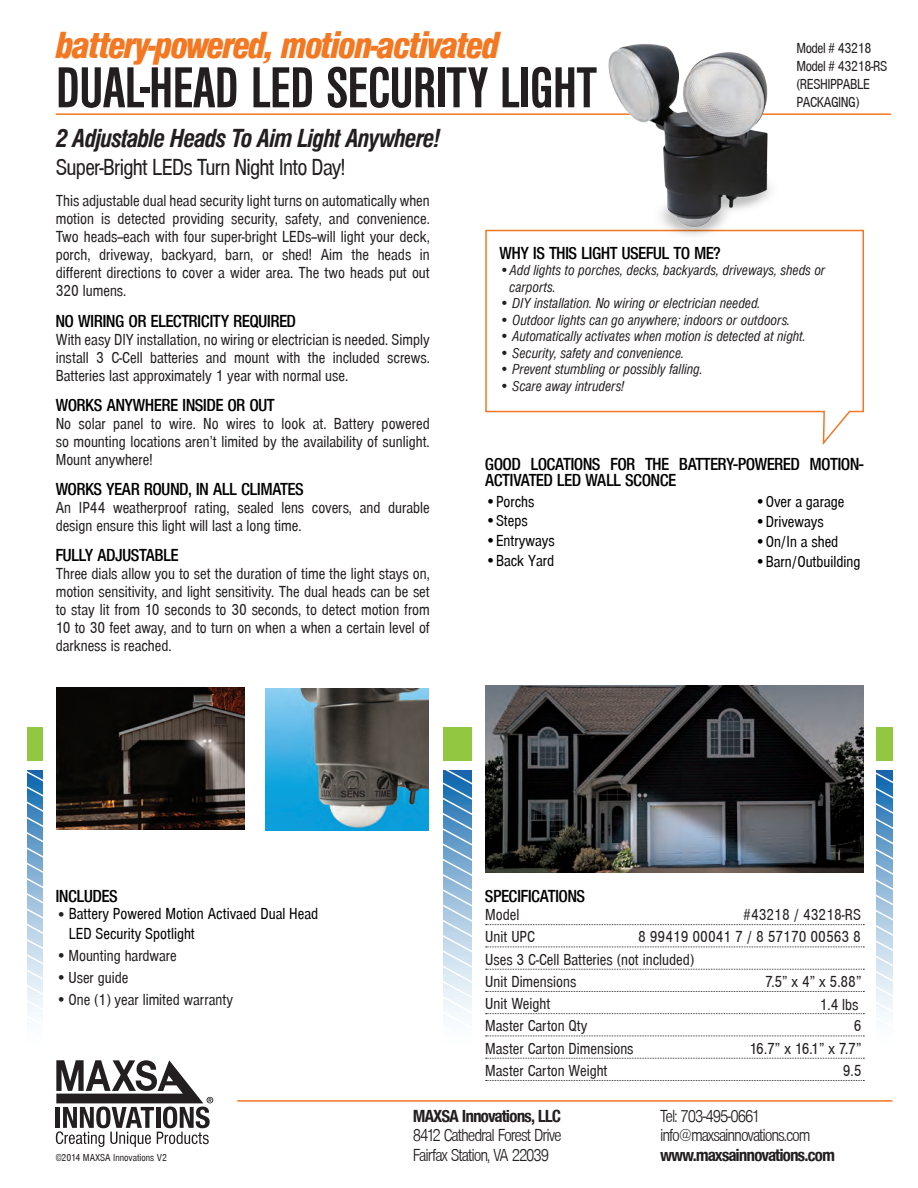
<style>
.page{position:relative;width:918px;height:1188px;background:#fff}
.page>*{position:absolute;margin:0;border:0;box-sizing:border-box;transform-origin:0 0}
.PRODUCT_NAME_ALL_CAP{font:700 condensed 60px "Nimbus San D";letter-spacing:-.02em;color:#231f20}
.product_name_line_1{font:39px "Nimbus San D Blac Cond Ital";letter-spacing:-.03em;color:#f47721}
.Product_Description{font:italic 700 condensed 27px "Nimbus San D";letter-spacing:-.025em;color:#231f20}
.Product_Description-2{font:condensed 24px "Nimbus San D";letter-spacing:-.03em;color:#231f20}
.PARAGRAPH___BULLET_H{font:600 condensed 18px "Nimbus San Nov D";color:#000}
.t1{font:condensed 18px/19.5px "Nimbus San Nov D";letter-spacing:-.025em;color:#231f20}
.Paragraph{font:600 condensed 18px/16.5px "Nimbus San Nov D";color:#000}
.t2{font:700 condensed 18px "Nimbus San Nov D";letter-spacing:-.025em;color:#231f20}
.WHY_IS_THIS_LIGHT_US{font:600 condensed 18px "Nimbus San Nov D";color:#000}
.Paragraph-2{font:condensed 16.5px/18px "Nimbus San D";color:#231f20;text-align:justify}
.Spec_Bullets{font:condensed 16.5px "Nimbus San D";color:#231f20}
.t3{font:condensed 16.5px "Nimbus San D";color:#000}
.Spec_Bullets-2{font:16.5px "Nimbus San D Con";color:#231f20}
.t4{font:italic condensed 15px/16.5px "Nimbus San D";color:#231f20}
.Model{font:condensed 15px/18px "Nimbus San D";letter-spacing:-.03em;color:#231f20}
.Paragraph-3{font:condensed 10.5px "Nimbus San D";color:#231f20}
.s1{color:#231f20}
.s2{font-family:"Nimbus San D";font-stretch:condensed}
</style>
<div class="page">
<div style="left:27px;top:727px;width:865px;height:34px;background:#92c741"></div>
<svg style="left:27px;top:770px;width:865px;height:247px;background:#9bbfdd"></svg>
<svg style="left:56px;top:1060px;width:157px;height:87px"></svg>
<hr style="left:237px;top:1100px;width:655px;height:2px;background:#f47721">
<hr style="left:56px;top:113px;width:835px;height:2px;background:#f47721">
<div style="left:43px;top:537px;width:400px;height:338px;background:#fff"></div>
<div style="left:472px;top:442px;width:404px;height:438px;background:#fff"></div>
<svg style="left:485px;top:229px;width:379px;height:216px"></svg>
<div style="left:472px;top:874px;width:404px;height:226px;background:#fff"></div>
<svg style="left:486px;top:924px;width:378px;height:1px"></svg>
<svg style="left:486px;top:947px;width:378px;height:1px"></svg>
<svg style="left:486px;top:969px;width:378px;height:1px"></svg>
<svg style="left:486px;top:991px;width:378px;height:1px"></svg>
<svg style="left:486px;top:1013px;width:378px;height:1px"></svg>
<svg style="left:486px;top:1036px;width:378px;height:1px"></svg>
<svg style="left:486px;top:1058px;width:378px;height:1px"></svg>
<svg style="left:486px;top:1080px;width:378px;height:1px"></svg>
<div style="left:43px;top:875px;width:400px;height:180px;background:#fff"></div>
<img style="left:589px;top:44px;width:202px;height:201px">
<img style="left:486px;top:685px;width:378px;height:187px">
<img style="left:56px;top:687px;width:188px;height:142px">
<img style="left:265px;top:688px;width:164px;height:142px">
<p class="product_name_line_1" style="left:56px;top:23px;width:445px">battery-powered, motion-activated</p>
<p class="PRODUCT_NAME_ALL_CAP" style="left:56px;top:55px;width:543px">DUAL-HEAD LED SECURITY LIGHT</p>
<p class="Product_Description" style="left:56px;top:123px;width:386px">2 Adjustable Heads To Aim Light Anywhere!</p>
<p class="Product_Description-2" style="left:56px;top:155px;width:291px">Super-Bright LEDs Turn Night Into Day!</p>
<p class="Model" style="left:796px;top:40px;width:92px">Model # 43218<br>Model # 43218-RS (RESHIPPABLE<br>PACKAGING)</p>
<p class="Paragraph-2" style="left:56px;top:192px;width:376px">This adjustable dual head security light turns on automatically when motion is detected providing security, safety, and convenience.<br>Two heads--each with four super-bright LEDs--will light your deck, porch, driveway, backyard, barn, or shed! Aim the heads in different directions to cover a wider area. The two heads put out 320 lumens.</p>
<p class="PARAGRAPH___BULLET_H" style="left:56px;top:311px;width:242px">NO WIRING OR ELECTRICITY REQUIRED</p>
<p class="Paragraph-2" style="left:56px;top:331px;width:376px">With easy DIY installation, no wiring or electrician is needed. Simply install 3 C-Cell batteries and mount with the included screws.<br>Batteries last approximately 1 year with normal use.</p>
<p class="Paragraph" style="left:56px;top:397px;width:220px">WORKS ANYWHERE INSIDE OR OUT</p>
<p class="Paragraph-2" style="left:56px;top:415px;width:376px">No solar panel to wire. No wires to look at. Battery powered so mounting locations aren’t limited by the availability of sunlight.<br>Mount anywhere!</p>
<p class="PARAGRAPH___BULLET_H" style="left:56px;top:479px;width:249px">WORKS YEAR ROUND, IN ALL CLIMATES</p>
<p class="Paragraph-2" style="left:56px;top:499px;width:376px">An IP44 weatherproof rating, sealed lens covers, and durable design ensure this light will last a long time.</p>
<p class="PARAGRAPH___BULLET_H" style="left:56px;top:544px;width:124px">FULLY ADJUSTABLE</p>
<p class="Paragraph-2" style="left:56px;top:565px;width:376px">Three dials allow you to set the duration of time the light stays on, motion sensitivity, and light sensitivity. The dual heads can be set to stay lit from 10 seconds to 30 seconds, to detect motion from 10 to 30 feet away, and to turn on when a when a certain level of darkness is reached.</p>
<p class="WHY_IS_THIS_LIGHT_US" style="left:500px;top:243px;width:223px">WHY IS THIS LIGHT USEFUL TO ME?</p>
<p class="t4" style="left:509px;top:262px;width:318px;text-indent:-10px">•Add lights to porches, decks, backyards, driveways, sheds or carports.</p>
<p class="t4" style="left:500px;top:295px;width:263px">• DIY installation. No wiring or electrician needed.</p>
<p class="t4" style="left:500px;top:312px;width:292px">• Outdoor lights can go anywhere; indoors or outdoors.</p>
<p class="t4" style="left:500px;top:328px;width:308px">• Automatically activates when motion is detected at night.</p>
<p class="t4" style="left:500px;top:345px;width:186px">• Security, safety and convenience.</p>
<p class="t4" style="left:500px;top:361px;width:205px">• Prevent stumbling or possibly falling.</p>
<p class="t4" style="left:500px;top:378px;width:126px">• Scare away intruders!</p>
<p class="Paragraph" style="left:485px;top:455px;width:380px">GOOD LOCATIONS FOR THE BATTERY-POWERED MOTION-<br>ACTIVATED LED WALL SCONCE</p>
<p class="t3" style="left:485px;top:492px;width:51px">•Porchs</p>
<p class="t3" style="left:485px;top:512px;width:44px">•Steps</p>
<p class="t3" style="left:485px;top:532px;width:71px">•Entryways</p>
<p class="t3" style="left:485px;top:552px;width:71px">•Back Yard</p>
<p class="t3" style="left:755px;top:493px;width:91px">•Over a garage</p>
<p class="t3" style="left:755px;top:513px;width:71px">•Driveways</p>
<p class="t3" style="left:755px;top:533px;width:85px">•On/In a shed</p>
<p class="t3" style="left:755px;top:553px;width:107px">•Barn/Outbuilding</p>
<p class="PARAGRAPH___BULLET_H" style="left:56px;top:886px;width:63px">INCLUDES</p>
<p class="t3" style="left:56px;top:905px;width:264px"><span class="s1">•</span>Battery Powered Motion Activaed Dual Head</p>
<p class="Paragraph-2" style="left:56px;top:947px;width:123px">• Mounting hardware</p>
<p class="Paragraph-2" style="left:56px;top:969px;width:74px">• User guide</p>
<p class="Paragraph-2" style="left:56px;top:991px;width:179px">• One (1) year limited warranty</p>
<p class="t3" style="left:69px;top:925px;width:128px">LED Security Spotlight</p>
<p class="PARAGRAPH___BULLET_H" style="left:485px;top:886px;width:101px">SPECIFICATIONS</p>
<p class="Spec_Bullets" style="left:485px;top:906px;width:36px">Model</p>
<p class="Spec_Bullets" style="left:743px;top:906px;width:119px">#43218 / 43218-RS</p>
<p class="Spec_Bullets" style="left:485px;top:928px;width:51px">Unit UPC</p>
<p class="Spec_Bullets" style="left:638px;top:928px;width:224px">8 99419 00041 7 / 8 57170 00563 8</p>
<p class="Spec_Bullets" style="left:485px;top:950px;width:210px">Uses 3 C-Cell Batteries (not included)</p>
<p class="Spec_Bullets" style="left:485px;top:973px;width:93px">Unit Dimensions</p>
<p class="Spec_Bullets" style="left:765px;top:973px;width:98px">7.5” x 4” x 5.88”</p>
<p class="Spec_Bullets" style="left:485px;top:995px;width:67px">Unit Weight</p>
<p class="Spec_Bullets-2" style="left:820px;top:995px;width:40px">1.4 <span class="s2">lbs</span></p>
<p class="Spec_Bullets" style="left:485px;top:1017px;width:104px">Master Carton Qty</p>
<p class="Spec_Bullets" style="left:854px;top:1017px;width:9px">6</p>
<p class="Spec_Bullets" style="left:485px;top:1039px;width:150px">Master Carton Dimensions</p>
<p class="Spec_Bullets" style="left:749px;top:1039px;width:114px">16.7” x 16.1” x 7.7”</p>
<p class="Spec_Bullets" style="left:485px;top:1062px;width:124px">Master Carton Weight</p>
<p class="Spec_Bullets-2" style="left:843px;top:1062px;width:20px">9.5</p>
<p class="t2" style="left:413px;top:1105px;width:149px">MAXSA Innovations, LLC</p>
<p class="t1" style="left:413px;top:1126px;width:150px">8412 Cathedral Forest Drive<br>Fairfax Station, VA 22039</p>
<p class="t1" style="left:661px;top:1107px;width:151px">Tel: 703-495-0661 info@maxsainnovations.com</p>
<p class="Paragraph-3" style="left:56px;top:1152px;width:113px">©2014 MAXSA Innovations V2</p>
<p class="t2" style="left:661px;top:1144px;width:176px">www.maxsainnovations.com</p>
</div>
